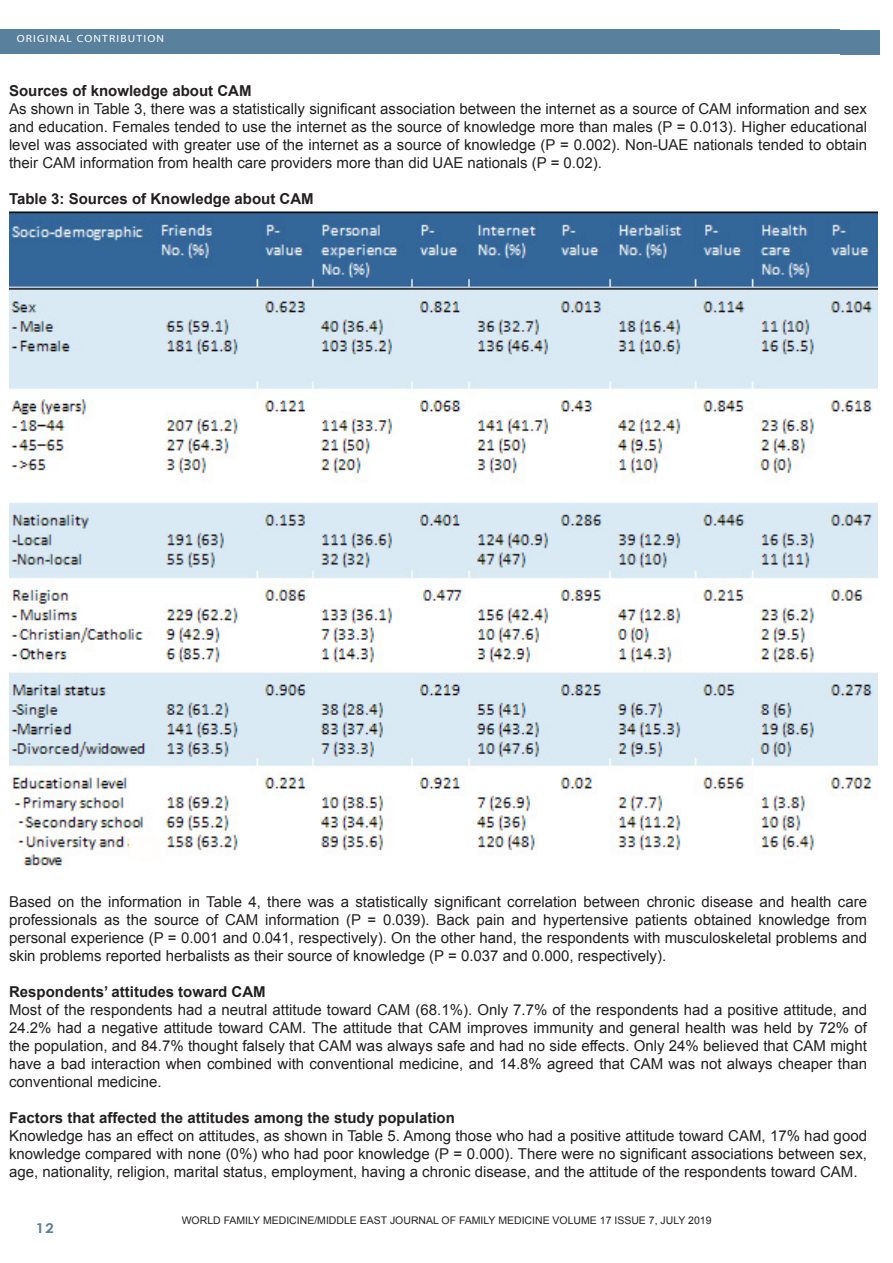
<style>
.page{position:relative;width:893px;height:1263px;background:#fff}
.page>*{position:absolute;margin:0;border:0;box-sizing:border-box;transform-origin:0 0}
.Footnote_Text{font:15px/18px "Arial";color:#231f20;text-align:justify}
.Footnote_Text-2{font:700 15px "Arial";color:#231f20}
.t1{font:700 13.5px "Century Gothic";color:#59809c;scale:1.1 1}
.Footnote_Text-3{font:10.5px "Arial";color:#231f20}
.t2{font:10.5px "Myriad";letter-spacing:.1em;color:#fff;scale:1.1 1}
</style>
<div class="page">
<div style="left:0;top:30px;width:840px;height:24px;background:#59809c"></div>
<img style="left:9px;top:211px;width:869px;height:655px">
<div style="left:840px;top:30px;width:39px;height:24px;background:#59809c"></div>
<p class="t2" style="left:17px;top:34px;width:135px">ORIGINAL CONTRIBUTION</p>
<p class="Footnote_Text-2" style="left:9px;top:81px;width:244px">Sources of knowledge about CAM</p>
<p class="Footnote_Text" style="left:9px;top:100px;width:859px">As shown in Table 3, there was a statistically significant association between the internet as a source of CAM information and sex and education. Females tended to use the internet as the source of knowledge more than males (P = 0.013). Higher educational level was associated with greater use of the internet as a source of knowledge (P = 0.002). Non-UAE nationals tended to obtain their CAM information from health care providers more than did UAE nationals (P = 0.02).</p>
<p class="Footnote_Text-2" style="left:9px;top:189px;width:306px">Table 3: Sources of Knowledge about CAM</p>
<p class="Footnote_Text" style="left:9px;top:892px;width:859px">Based on the information in Table 4, there was a statistically significant correlation between chronic disease and health care professionals as the source of CAM information (P = 0.039). Back pain and hypertensive patients obtained knowledge from personal experience (P = 0.001 and 0.041, respectively). On the other hand, the respondents with musculoskeletal problems and skin problems reported herbalists as their source of knowledge (P = 0.037 and 0.000, respectively).</p>
<p class="Footnote_Text-2" style="left:9px;top:981px;width:258px">Respondents’ attitudes toward CAM</p>
<p class="Footnote_Text" style="left:9px;top:1000px;width:860px">Most of the respondents had a neutral attitude toward CAM (68.1%). Only 7.7% of the respondents had a positive attitude, and 24.2% had a negative attitude toward CAM. The attitude that CAM improves immunity and general health was held by 72% of the population, and 84.7% thought falsely that CAM was always safe and had no side effects. Only 24% believed that CAM might have a bad interaction when combined with conventional medicine, and 14.8% agreed that CAM was not always cheaper than conventional medicine.</p>
<p class="Footnote_Text-2" style="left:9px;top:1107px;width:447px">Factors that affected the attitudes among the study population</p>
<p class="Footnote_Text" style="left:9px;top:1126px;width:859px">Knowledge has an effect on attitudes, as shown in Table 5. Among those who had a positive attitude toward CAM, 17% had good knowledge compared with none (0%) who had poor knowledge (P = 0.000). There were no significant associations between sex, age, nationality, religion, marital status, employment, having a chronic disease, and the attitude of the respondents toward CAM.</p>
<p class="t1" style="left:36px;top:1217px;width:18px">12</p>
<p class="Footnote_Text-3" style="left:162px;top:1214px;width:569px">WORLD FAMILY MEDICINE/MIDDLE EAST JOURNAL OF FAMILY MEDICINE VOLUME 15 ISSUE10, DECEMBER 2017</p>
<p class="Footnote_Text-3" style="left:182px;top:1214px;width:531px">WORLD FAMILY MEDICINE/MIDDLE EAST JOURNAL OF FAMILY MEDICINE VOLUME 17 ISSUE 7, JULY 2019</p>
</div>
